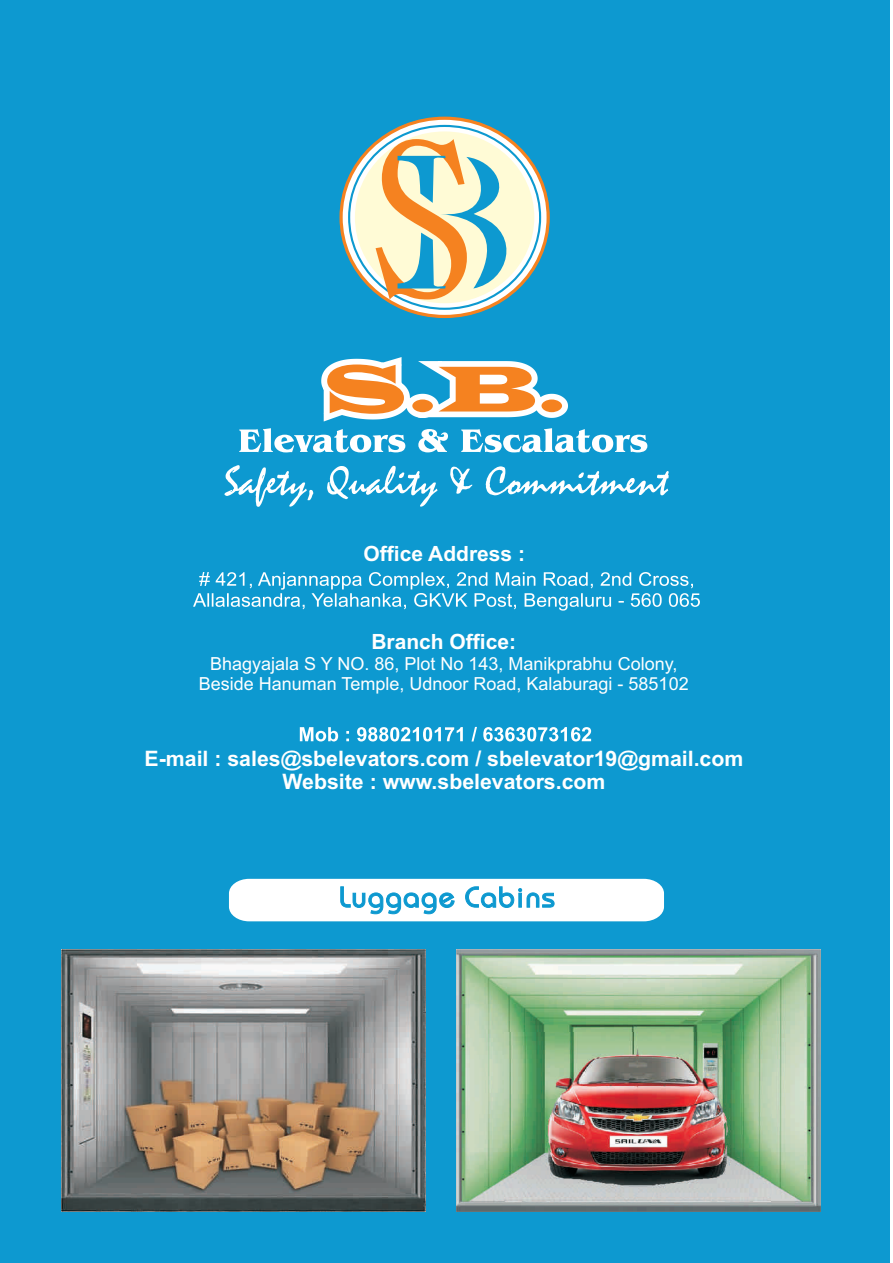
<style>
.page{position:relative;width:893px;height:1263px;background:#fff}
.page>*{position:absolute;margin:0;border:0;box-sizing:border-box;transform-origin:0 0}
.t1{font:700 21.3px/23.9px "Arial";color:#fff;text-align:center}
.t2{font:700 21px "Arial";color:#fff}
.t3{font:18px/20.1px "Arial";color:#fff;text-align:center}
</style>
<div class="page">
<div style="left:0;top:0;width:890px;height:1263px;background:#0d99d0"></div>
<svg style="left:193px;top:572px;width:507px;height:39px"></svg>
<svg style="left:321px;top:357px;width:247px;height:64px"></svg>
<svg style="left:224px;top:465px;width:89px;height:42px"></svg>
<svg style="left:327px;top:466px;width:342px;height:41px"></svg>
<svg style="left:239px;top:428px;width:408px;height:24px"></svg>
<svg style="left:339px;top:117px;width:211px;height:201px;background:#f1caa5"></svg>
<svg style="left:348px;top:125px;width:193px;height:185px;fill:#fffefe"></svg>
<div style="left:355px;top:131px;width:179px;height:172px;background:#fffbd6;border-radius:50%"></div>
<svg style="left:376px;top:139px;width:145px;height:160px"></svg>
<img style="left:61px;top:949px;width:365px;height:262px">
<img style="left:456px;top:949px;width:365px;height:262px">
<img style="left:504px;top:1032px;width:266px;height:169px">
<svg style="left:229px;top:879px;width:435px;height:42px;background:#e3f3f9"></svg>
<svg style="left:300px;top:727px;width:291px;height:14px"></svg>
<p class="t2" style="left:364px;top:546px;width:163px">Office Address :</p>
<p class="t2" style="left:371px;top:634px;width:146px">Branch Office:</p>
<p class="t3" style="left:199px;top:655px;width:491px">Bhagyajala S Y NO. 86, Plot No 143, Manikprabhu Colony,<br>Beside Hanuman Temple, Udnoor Road, Kalaburagi - 585102</p>
<p class="t1" style="left:145px;top:748px;width:600px">E-mail : sales@sbelevators.com / sbelevator19@gmail.com<br>Website : www.sbelevators.com</p>
</div>
